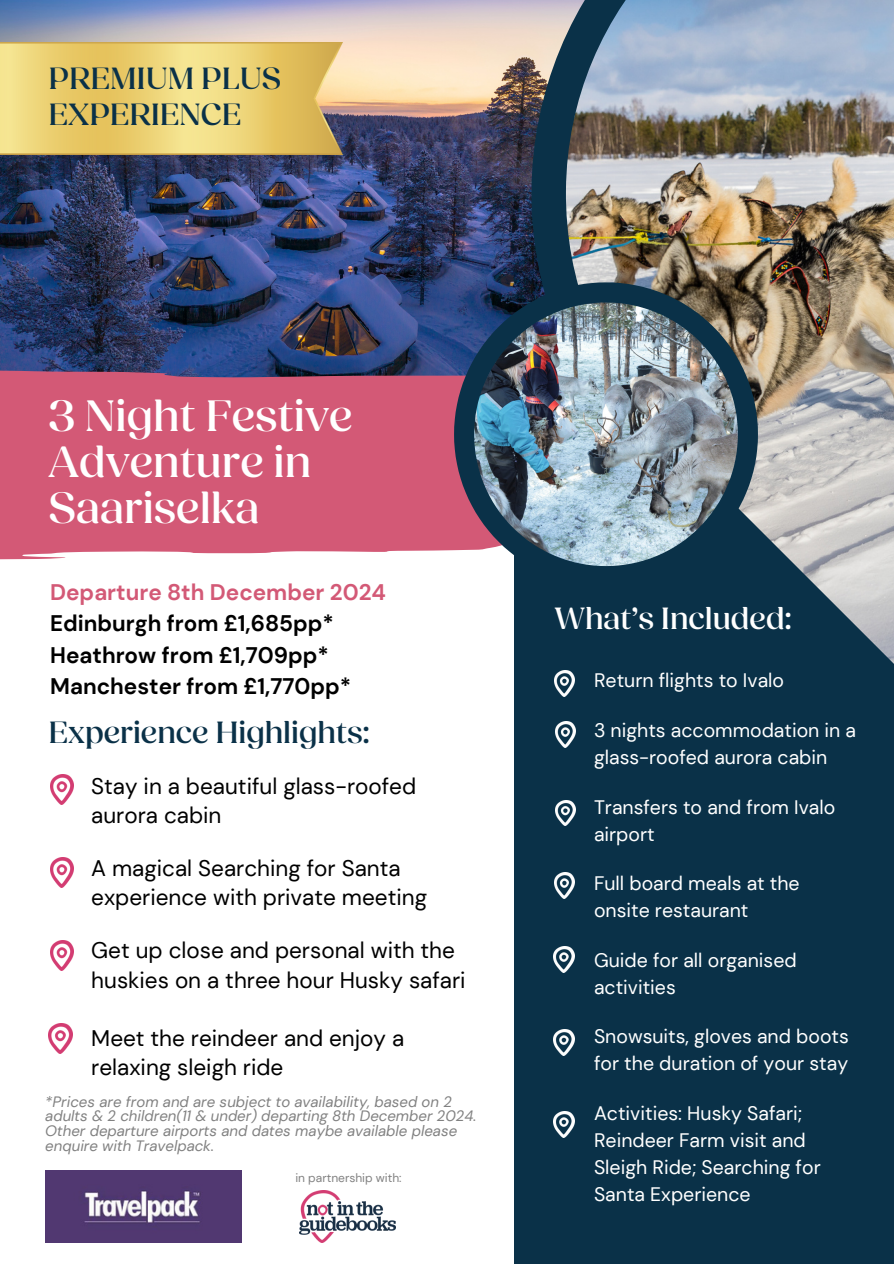
<style>
.page{position:relative;width:894px;height:1264px;background:#fff}
.page>*{position:absolute;margin:0;border:0;box-sizing:border-box;transform-origin:0 0}
.t1{font:500 45px/46.2px "Fields Display";color:#fff}
.t2{font:500 31.5px/36px "Fields Display";color:#0a3148}
.t3{font:500 31.5px "Fields Display";color:#fff}
.t4{font:22.5px/29.2px "DM Sans";color:#000}
.t5{font:700 22.5px/31.5px "DM Sans";color:#000}
.t6{font:19.5px/27px "DM Sans";color:#fff}
.t7{font:italic 15px/14.7px "DM Sans";color:#818181}
.t8{font:12px "DM Sans";color:#818181}
.s1{color:#d35976}
</style>
<div class="page">
<div style="left:514px;top:429px;width:379px;height:834px;background:#0a3148"></div>
<img style="left:0;top:0;width:531px;height:368px">
<img style="left:531px;top:0;width:362px;height:728px">
<svg style="left:0;top:368px;width:454px;height:191px;background:#ce5d7a"></svg>
<svg style="left:454px;top:282px;width:303px;height:304px;fill:#0a3148"></svg>
<img style="left:474px;top:302px;width:263px;height:264px">
<img style="left:554px;top:670px;width:20px;height:26px">
<img style="left:553px;top:1111px;width:21px;height:26px">
<img style="left:555px;top:800px;width:20px;height:25px">
<img style="left:554px;top:872px;width:20px;height:26px">
<img style="left:50px;top:774px;width:24px;height:30px">
<img style="left:50px;top:941px;width:24px;height:29px">
<img style="left:50px;top:858px;width:24px;height:29px">
<img style="left:553px;top:946px;width:21px;height:26px">
<img style="left:553px;top:1029px;width:21px;height:26px">
<img style="left:49px;top:1023px;width:23px;height:30px">
<img style="left:0;top:42px;width:342px;height:113px">
<img style="left:555px;top:721px;width:20px;height:26px">
<img style="left:45px;top:1170px;width:196px;height:72px">
<img style="left:299px;top:1190px;width:97px;height:52px">
<p class="t2" style="left:49px;top:61px;width:234px">PREMIUM PLUS<br>EXPERIENCE</p>
<h6 class="t1" style="left:49px;top:393px;width:305px">3 Night Festive<br>Adventure in<br>Saariselka</h6>
<p class="t5" style="left:50px;top:576px;width:337px"><span class="s1">Departure 8th December 2024<br></span>Edinburgh from £1,685pp*<br>Heathrow from £1,709pp*<br>Manchester from £1,770pp*</p>
<h6 class="t2" style="left:49px;top:715px;width:322px">Experience Highlights:</h6>
<h6 class="t4" style="left:91px;top:771px;width:326px">Stay in a beautiful glass-roofed aurora cabin</h6>
<h6 class="t4" style="left:91px;top:853px;width:337px">A magical Searching for Santa experience with private meeting</h6>
<h6 class="t4" style="left:91px;top:936px;width:376px">Get up close and personal with the huskies on a three hour Husky safari</h6>
<h6 class="t4" style="left:91px;top:1023px;width:314px">Meet the reindeer and enjoy a relaxing sleigh ride</h6>
<p class="t7" style="left:45px;top:1094px;width:432px">*Prices are from and are subject to availability, based on 2 adults &amp; 2 children(11 &amp; under) departing 8th December 2024.<br>Other departure airports and dates maybe available please enquire with Travelpack.</p>
<p class="t8" style="left:295px;top:1169px;width:108px">in partnership with:</p>
<p class="t3" style="left:554px;top:598px;width:238px">What’s Included:</p>
<p class="t6" style="left:594px;top:667px;width:191px">Return flights to Ivalo</p>
<h4 class="t6" style="left:594px;top:716px;width:263px">3 nights accommodation in a glass-roofed aurora cabin</h4>
<h3 class="t6" style="left:594px;top:793px;width:243px">Transfers to and from Ivalo airport</h3>
<h5 class="t6" style="left:594px;top:869px;width:207px">Full board meals at the onsite restaurant</h5>
<h5 class="t6" style="left:594px;top:946px;width:204px">Guide for all organised activities</h5>
<h5 class="t6" style="left:594px;top:1022px;width:256px">Snowsuits, gloves and boots for the duration of your stay</h5>
<p class="t6" style="left:594px;top:1099px;width:228px">Activities: Husky Safari;<br>Reindeer Farm visit and<br>Sleigh Ride; Searching for<br>Santa Experience</p>
</div>
